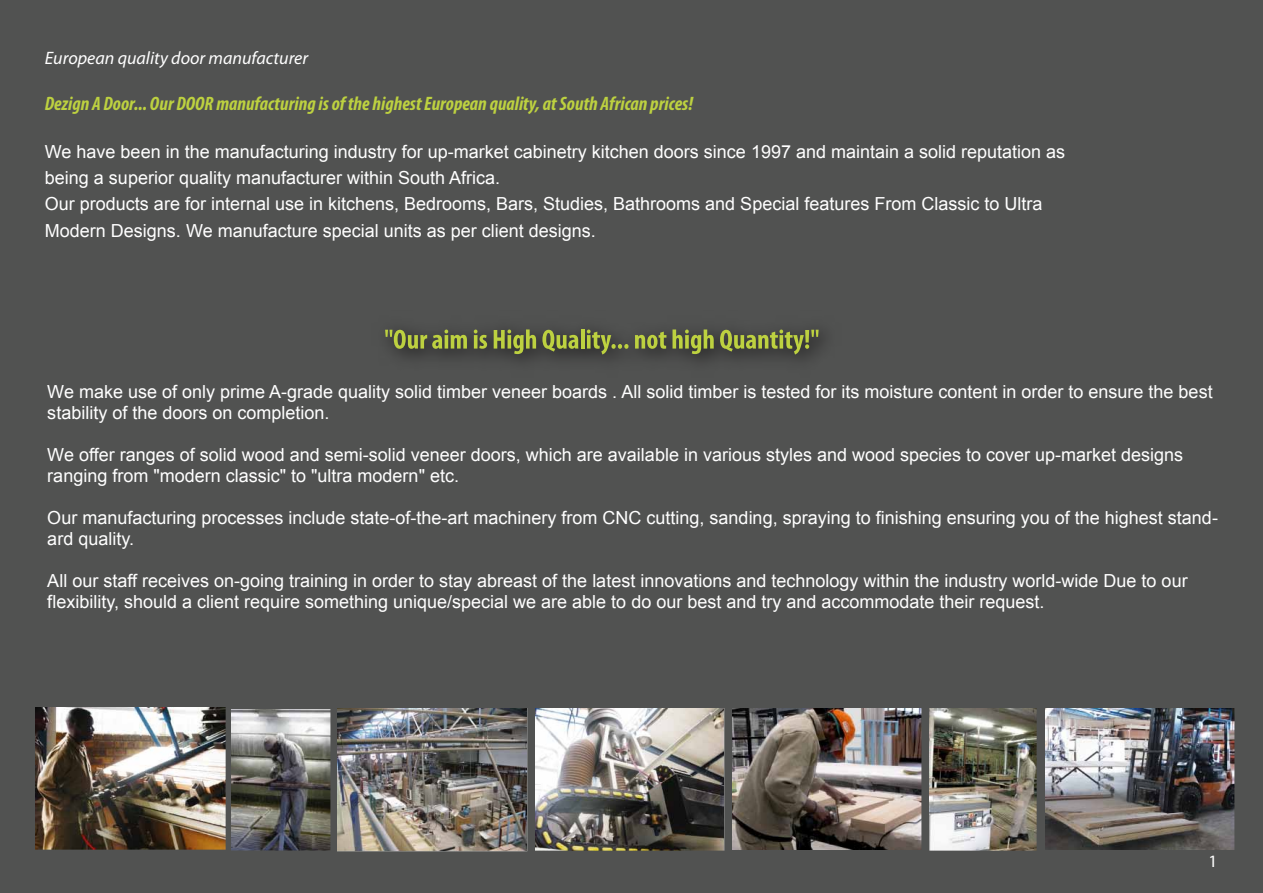
<style>
.page{position:relative;width:1263px;height:893px;background:#515251}
.page>*{position:absolute;margin:0;border:0;box-sizing:border-box;transform-origin:0 0}
.t1{font:italic 700 condensed 19.5px "Myriad Pro";color:#bdd140}
.t2{font:18px/21px "Arial";color:#fff}
.t3{font:italic 18px "Myriad Pro";color:#fff}
.t4{font:17.4px "Myriad Pro";color:#fff}
</style>
<div class="page">
<img style="left:385px;top:329px;width:439px;height:33px">
<svg style="left:385px;top:330px;width:82px;height:19px"></svg>
<svg style="left:474px;top:330px;width:13px;height:19px"></svg>
<svg style="left:494px;top:329px;width:42px;height:25px"></svg>
<svg style="left:542px;top:330px;width:36px;height:22px"></svg>
<hr style="left:581px;top:329px;width:3px;height:20px;background:#bdd140">
<svg style="left:587px;top:330px;width:41px;height:24px"></svg>
<svg style="left:635px;top:332px;width:31px;height:17px"></svg>
<svg style="left:672px;top:329px;width:42px;height:25px"></svg>
<svg style="left:720px;top:330px;width:99px;height:24px"></svg>
<img style="left:35px;top:708px;width:190px;height:142px">
<img style="left:231px;top:709px;width:100px;height:141px">
<img style="left:337px;top:708px;width:191px;height:144px">
<img style="left:733px;top:708px;width:188px;height:141px">
<img style="left:535px;top:708px;width:190px;height:142px">
<img style="left:1046px;top:708px;width:188px;height:141px">
<img style="left:930px;top:708px;width:106px;height:142px">
<p class="t3" style="left:45px;top:46px;width:265px">European quality door manufacturer</p>
<p class="t1" style="left:45px;top:92px;width:649px">Dezign A Door... Our DOOR manufacturing is of the highest European quality, at South African prices!</p>
<p class="t2" style="left:45px;top:139px;width:1022px;line-height:26.1px">We have been in the manufacturing industry for up-market cabinetry kitchen doors since 1997 and maintain a solid reputation as being a superior quality manufacturer within South Africa.<br>Our products are for internal use in kitchens, Bedrooms, Bars, Studies, Bathrooms and Special features From Classic to Ultra Modern Designs. We manufacture special units as per client designs.</p>
<p class="t2" style="left:47px;top:381px;width:1167px">We make use of only prime A-grade quality solid timber veneer boards . All solid timber is tested for its moisture content in order to ensure the best stability of the doors on completion.</p>
<p class="t2" style="left:47px;top:444px;width:1137px">We offer ranges of solid wood and semi-solid veneer doors, which are available in various styles and wood species to cover up-market designs ranging from "modern classic" to "ultra modern" etc.</p>
<p class="t2" style="left:47px;top:507px;width:1172px">Our manufacturing processes include state-of-the-art machinery from CNC cutting, sanding, spraying to finishing ensuring you of the highest stand&shy;ard quality.</p>
<p class="t2" style="left:47px;top:570px;width:1142px">All our staff receives on-going training in order to stay abreast of the latest innovations and technology within the industry world-wide Due to our flexibility, should a client require something unique/special we are able to do our best and try and accommodate their request.</p>
<p class="t4" style="left:1208px;top:850px;width:10px">1</p>
</div>
